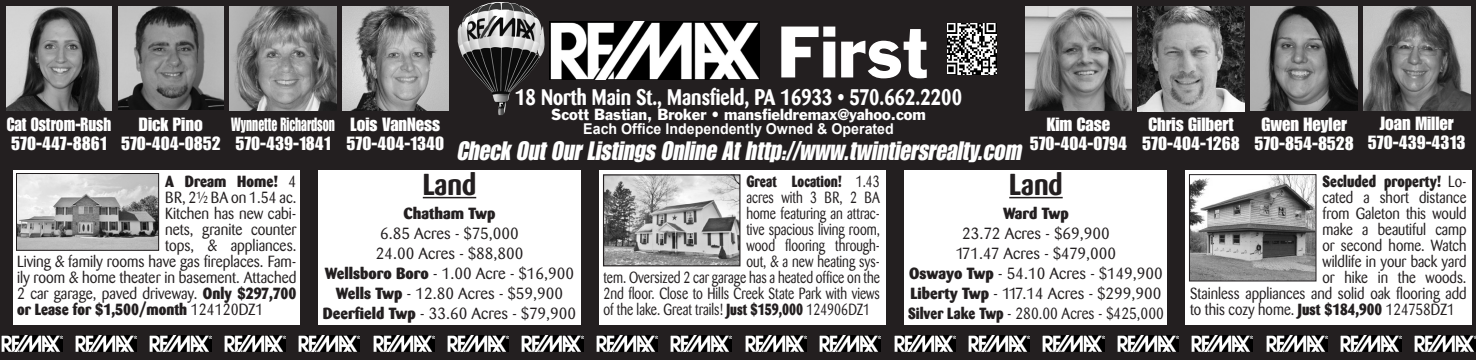
<style>
.page{position:relative;width:1476px;height:360px;background:#231f20}
.page>*{position:absolute;margin:0;border:0;box-sizing:border-box;transform-origin:0 0}
.t1{font:67.4px "Franklin Gothic";color:#fff;scale:.95 1}
.t2{font:700 30px "Barmeno";color:#231f20;scale:.9 1}
.t3{font:italic 26px "Impact";color:#fff;scale:.92 1}
.t4{font:700 22.4px "Barmeno";color:#fff;scale:.86 1}
.t5{font:18.8px/18.8px "Impact";color:#fff;text-align:center}
.t6{font:18.8px/18.8px "Impact";color:#fff;scale:.7 1}
.t7{font:18.8px "Impact";color:#fff;scale:.9 1}
.t8{font:16px "Barmeno";color:#231f20;scale:.81 1}
.t9{font:16px "Barmeno";color:#231f20}
.t10{font:16px "Barmeno";color:#231f20;scale:.89 1}
.t11{font:16px "Barmeno";color:#231f20;scale:.92 1}
.t12{font:800 16px "Barmeno";color:#231f20;scale:.92 1}
.t13{font:16px "Barmeno";color:#231f20;scale:.9 1}
.t14{font:800 16px "Barmeno";color:#231f20;scale:.89 1}
.t15{font:800 16px "Barmeno";color:#231f20;scale:.81 1}
.t16{font:800 16px "Barmeno";color:#231f20}
.t17{font:14.8px "Franklin Gothic";color:#fff;scale:.95 1}
.t18{font:700 14.8px "Arial";color:#fff;scale:.95 1}
.s1{font-weight:400}
.s2{font-weight:800}
</style>
<div class="page">
<img style="left:1px;top:335px;width:61px;height:17px">
<img style="left:75px;top:335px;width:62px;height:17px">
<img style="left:150px;top:335px;width:61px;height:17px">
<img style="left:224px;top:335px;width:62px;height:17px">
<img style="left:299px;top:335px;width:61px;height:17px">
<img style="left:373px;top:335px;width:61px;height:17px">
<img style="left:448px;top:335px;width:61px;height:17px">
<img style="left:522px;top:335px;width:61px;height:17px">
<img style="left:596px;top:335px;width:62px;height:17px">
<img style="left:671px;top:335px;width:61px;height:17px">
<img style="left:745px;top:335px;width:61px;height:17px">
<img style="left:820px;top:335px;width:61px;height:17px">
<img style="left:894px;top:335px;width:61px;height:17px">
<img style="left:968px;top:335px;width:62px;height:17px">
<img style="left:1043px;top:335px;width:61px;height:17px">
<img style="left:1117px;top:335px;width:61px;height:17px">
<img style="left:1192px;top:335px;width:61px;height:17px">
<img style="left:1266px;top:335px;width:61px;height:17px">
<img style="left:1340px;top:335px;width:62px;height:17px">
<img style="left:1415px;top:335px;width:61px;height:17px">
<div style="left:13px;top:171px;width:287px;height:154px;background:#fff"></div>
<div style="left:318px;top:171px;width:263px;height:154px;background:#fff"></div>
<div style="left:599px;top:171px;width:287px;height:154px;background:#fff"></div>
<div style="left:904px;top:171px;width:263px;height:154px;background:#fff"></div>
<div style="left:1185px;top:171px;width:287px;height:154px;background:#fff"></div>
<img style="left:550px;top:21px;width:209px;height:58px">
<img style="left:947px;top:23px;width:49px;height:51px">
<img style="left:458px;top:2px;width:87px;height:113px">
<hr style="left:423px;top:197px;width:53px;height:1px;background:#231f20">
<hr style="left:1009px;top:197px;width:54px;height:1px;background:#231f20">
<img style="left:6px;top:6px;width:106px;height:104px">
<img style="left:1138px;top:6px;width:106px;height:105px">
<img style="left:1251px;top:6px;width:106px;height:105px">
<img style="left:1025px;top:6px;width:107px;height:105px">
<img style="left:1363px;top:6px;width:107px;height:105px">
<img style="left:230px;top:6px;width:106px;height:105px">
<img style="left:119px;top:6px;width:105px;height:104px">
<img style="left:342px;top:6px;width:106px;height:104px">
<img style="left:18px;top:175px;width:139px;height:74px">
<div style="left:16px;top:173px;width:143px;height:78px;border:1px solid #231f20"></div>
<img style="left:605px;top:176px;width:133px;height:88px">
<div style="left:603px;top:174px;width:137px;height:92px;border:1px solid #231f20"></div>
<img style="left:1191px;top:176px;width:123px;height:104px">
<div style="left:1189px;top:174px;width:127px;height:108px;border:1px solid #231f20"></div>
<p class="t7" style="left:7px;top:113px;width:118px">Cat Ostrom-Rush</p>
<p class="t5" style="left:11px;top:133px;width:97px">570-447-8861</p>
<p class="t5" style="left:121px;top:115px;width:101px">Dick Pino<br>570-404-0852</p>
<p class="t5" style="left:350px;top:115px;width:91px">Lois VanNess</p>
<p class="t6" style="left:231px;top:115px;width:150px">Wynnette Richardson<br>570-439-1841</p>
<p class="t5" style="left:347px;top:133px;width:99px">570-404-1340</p>
<p class="t1" style="left:777px;top:9px;width:159px">First</p>
<p class="t4" style="left:515px;top:83px;width:521px">18 North Main St., Mansfield, PA 16933 • 570.662.2200</p>
<p class="t17" style="left:551px;top:104px;width:396px">Scott Bastian, Broker • mansfieldremax@yahoo.com</p>
<p class="t18" style="left:583px;top:121px;width:328px">Each Office Independently Owned &amp; Operated</p>
<p class="t3" style="left:456px;top:136px;width:621px">Check OutOurListings Online Athttp://www.twintiersrealty.com</p>
<p class="t5" style="left:1047px;top:115px;width:65px">Kim Case</p>
<p class="t5" style="left:1030px;top:133px;width:99px">570-404-0794</p>
<p class="t5" style="left:1148px;top:115px;width:87px">Chris Gilbert</p>
<p class="t5" style="left:1142px;top:134px;width:99px">570-404-1268</p>
<p class="t5" style="left:1254px;top:115px;width:101px">Gwen Heyler<br>570-854-8528</p>
<p class="t5" style="left:1380px;top:114px;width:76px">Joan Miller</p>
<p class="t5" style="left:1368px;top:132px;width:99px">570-439-4313</p>
<p class="t12" style="left:165px;top:172px;width:144px">A Dream Home! <span class="s1">4</span></p>
<p class="t11" style="left:165px;top:189px;width:144px">BR, 2½ BA on 1.54 ac.</p>
<p class="t11" style="left:165px;top:205px;width:144px">Kitchen has new cabi-</p>
<p class="t11" style="left:165px;top:221px;width:144px">nets, granite counter</p>
<p class="t11" style="left:165px;top:237px;width:144px">tops, &amp; appliances.</p>
<p class="t11" style="left:17px;top:253px;width:305px">Living &amp; family rooms have gas fireplaces. Fam-</p>
<p class="t11" style="left:17px;top:269px;width:305px">ily room &amp; home theater in basement. Attached</p>
<p class="t11" style="left:17px;top:285px;width:305px">2 car garage, paved driveway. <span class="s2">Only $297,700</span></p>
<p class="t12" style="left:17px;top:300px;width:270px">or Lease for $1,500/month <span class="s1">124120DZ1</span></p>
<p class="t2" style="left:423px;top:166px;width:61px">Land</p>
<p class="t16" style="left:404px;top:203px;width:93px">Chatham Twp</p>
<p class="t9" style="left:380px;top:224px;width:140px">6.85 Acres - $75,000</p>
<p class="t9" style="left:376px;top:244px;width:149px">24.00 Acres - $88,800</p>
<p class="t9" style="left:325px;top:264px;width:251px"><span class="s2">Wellsboro Boro</span> - 1.00 Acre - $16,900</p>
<p class="t9" style="left:336px;top:284px;width:229px"><span class="s2">Wells Twp</span> - 12.80 Acres - $59,900</p>
<p class="t9" style="left:323px;top:304px;width:255px"><span class="s2">Deerfield Twp</span> - 33.60 Acres - $79,900</p>
<p class="t15" style="left:746px;top:172px;width:166px">Great Location! <span class="s1">1.43</span></p>
<p class="t8" style="left:746px;top:189px;width:166px">acres with 3 BR, 2 BA</p>
<p class="t8" style="left:746px;top:205px;width:166px">home featuring an attrac-</p>
<p class="t8" style="left:746px;top:221px;width:166px">tive spacious living room,</p>
<p class="t8" style="left:746px;top:237px;width:166px">wood flooring through-</p>
<p class="t8" style="left:746px;top:253px;width:166px">out, &amp; a new heating sys-</p>
<p class="t8" style="left:603px;top:269px;width:343px">tem. Oversized 2 car garage has a heated office on the</p>
<p class="t8" style="left:603px;top:285px;width:343px">2nd floor. Close to Hills Creek State Park with views</p>
<p class="t8" style="left:603px;top:301px;width:331px">of the lake. Great trails! <span class="s2">Just $159,000</span> 124906DZ1</p>
<p class="t2" style="left:1009px;top:166px;width:61px">Land</p>
<p class="t16" style="left:1003px;top:203px;width:67px">Ward Twp</p>
<p class="t9" style="left:962px;top:224px;width:149px">23.72 Acres - $69,900</p>
<p class="t9" style="left:956px;top:244px;width:162px">171.47 Acres - $479,000</p>
<p class="t9" style="left:909px;top:264px;width:255px"><span class="s2">Oswayo Twp</span> - 54.10 Acres - $149,900</p>
<p class="t9" style="left:911px;top:284px;width:252px"><span class="s2">Liberty Twp</span> - 117.14 Acres - $299,900</p>
<p class="t13" style="left:908px;top:304px;width:286px"><span class="s2">Silver Lake Twp</span> - 280.00 Acres - $425,000</p>
<p class="t14" style="left:1322px;top:172px;width:163px">Secluded property! <span class="s1">Lo-</span></p>
<p class="t10" style="left:1322px;top:189px;width:163px">cated a short distance</p>
<p class="t10" style="left:1322px;top:205px;width:163px">from Galeton this would</p>
<p class="t10" style="left:1322px;top:221px;width:163px">make a beautiful camp</p>
<p class="t10" style="left:1322px;top:237px;width:163px">or second home. Watch</p>
<p class="t10" style="left:1322px;top:253px;width:163px">wildlife in your back yard</p>
<p class="t10" style="left:1322px;top:269px;width:163px">or hike in the woods.</p>
<p class="t10" style="left:1190px;top:285px;width:312px">Stainless appliances and solid oak flooring add</p>
<p class="t10" style="left:1190px;top:301px;width:299px">to this cozy home. <span class="s2">Just $184,900</span> 124758DZ1</p>
</div>
